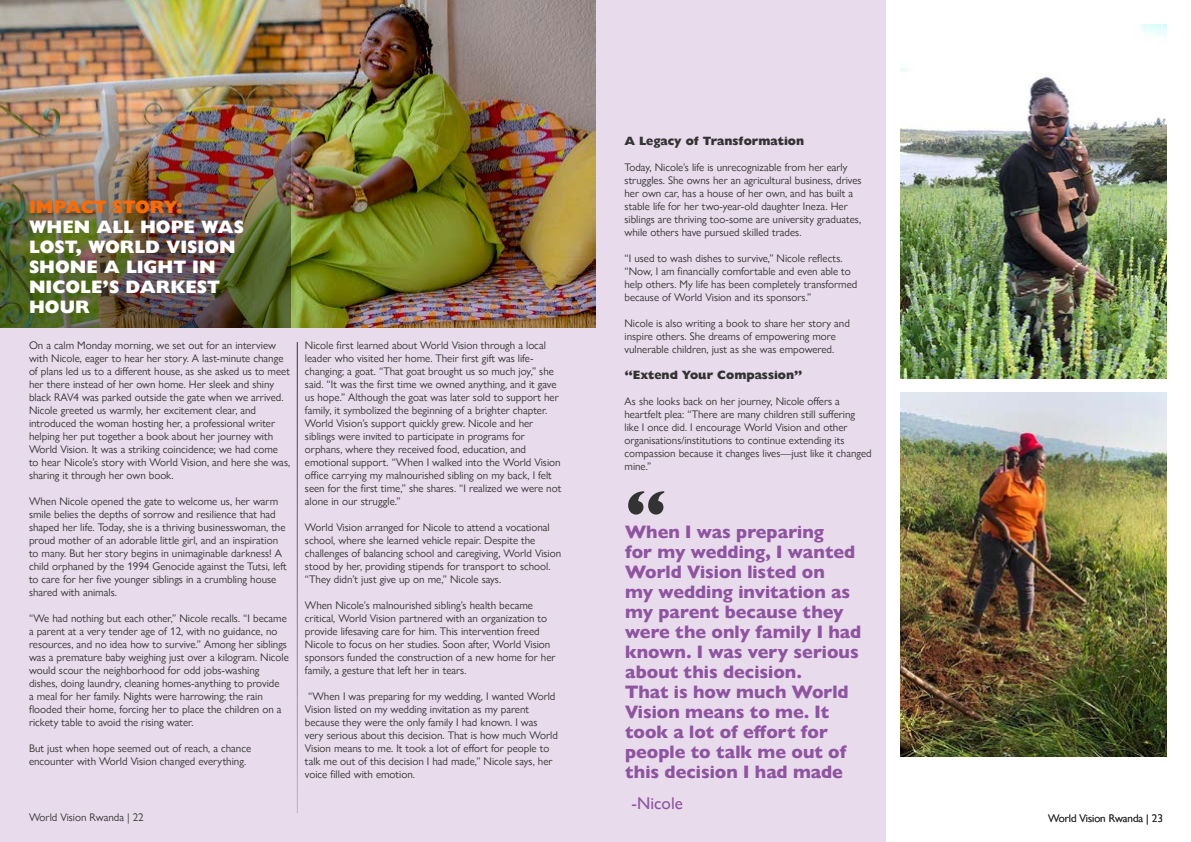
<style>
.page{position:relative;width:1191px;height:842px;background:#fff}
.page>*{position:absolute;margin:0;border:0;box-sizing:border-box;transform-origin:0 0}
.t1{font:800 60px "Gill Sans Nova";color:#333}
.t2{font:800 18px/20px "Gill Sans Nova";color:#8f54a1}
.t3{font:800 18px/20px "Gill Sans Nova";color:#fff}
.t4{font:800 18px "Gill Sans Nova";letter-spacing:-.03em;color:#ff6b00}
.t5{font:500 17px "Gill Sans Nova";color:#8f54a1}
.t6{font:800 12px "Gill Sans Nova";color:#333}
.t7{font:11px/13px "Gill Sans Nova";color:#333}
</style>
<div class="page">
<div style="left:0;top:0;width:886px;height:842px;background:#e8dbeb"></div>
<img style="left:0;top:0;width:595px;height:328px">
<img style="left:0;top:0;width:290px;height:327px">
<hr style="left:297px;top:342px;width:1px;height:471px;background:#000">
<img style="left:900px;top:24px;width:266px;height:354px">
<img style="left:900px;top:392px;width:266px;height:364px">
<h2 class="t4" style="left:29px;top:196px;width:156px">IMPACT STORY:</h2>
<h2 class="t3" style="left:29px;top:217px;width:217px">WHEN ALL HOPE WAS<br>LOST, WORLD VISION<br>SHONE A LIGHT IN<br>NICOLE’S DARKEST<br>HOUR</h2>
<p class="t7" style="left:29px;top:339px;width:263px">On a calm Monday morning, we set out for an interview with Nicole, eager to hear her story. A last-minute change of plans led us to a different house, as she asked us to meet her there instead of her own home. Her sleek and shiny black RAV4 was parked outside the gate when we arrived.<br>Nicole greeted us warmly, her excitement clear, and introduced the woman hosting her, a professional writer helping her put together a book about her journey with World Vision. It was a striking coincidence; we had come<br>to hear Nicole’s story with World Vision, and here she was, sharing it through her own book.</p>
<p class="t7" style="left:29px;top:495px;width:259px">When Nicole opened the gate to welcome us, her warm smile belies the depths of sorrow and resilience that had shaped her life. Today, she is a thriving businesswoman, the proud mother of an adorable little girl, and an inspiration to many. But her story begins in unimaginable darkness! A child orphaned by the 1994 Genocide against the Tutsi, left to care for her five younger siblings in a crumbling house shared with animals.</p>
<p class="t7" style="left:29px;top:612px;width:261px">“We had nothing but each other,” Nicole recalls. “I became a parent at a very tender age of 12, with no guidance, no resources, and no idea how to survive.” Among her siblings was a premature baby weighing just over a kilogram. Nicole would scour the neighborhood for odd jobs-washing dishes, doing laundry, cleaning homes-anything to provide<br>a meal for her family. Nights were harrowing; the rain flooded their home, forcing her to place the children on a rickety table to avoid the rising water.</p>
<p class="t7" style="left:29px;top:742px;width:224px">But just when hope seemed out of reach, a chance encounter with World Vision changed everything.</p>
<p class="t7" style="left:305px;top:339px;width:258px">Nicole first learned about World Vision through a local leader who visited her home. Their first gift was life&shy;changing; a goat. “That goat brought us so much joy,” she said. “It was the first time we owned anything, and it gave us hope.” Although the goat was later sold to support her family, it symbolized the beginning of a brighter chapter.<br>World Vision’s support quickly grew. Nicole and her siblings were invited to participate in programs for orphans, where they received food, education, and emotional support. “When I walked into the World Vision office carrying my malnourished sibling on my back, I felt seen for the first time,” she shares. “I realized we were not alone in our struggle.”</p>
<p class="t7" style="left:305px;top:521px;width:258px">World Vision arranged for Nicole to attend a vocational school, where she learned vehicle repair. Despite the challenges of balancing school and caregiving, World Vision stood by her, providing stipends for transport to school. “They didn’t just give up on me,” Nicole says.</p>
<p class="t7" style="left:305px;top:599px;width:252px">When Nicole’s malnourished sibling’s health became critical, World Vision partnered with an organization to provide lifesaving care for him. This intervention freed Nicole to focus on her studies. Soon after, World Vision sponsors funded the construction of a new home for her family, a gesture that left her in tears.</p>
<p class="t7" style="left:305px;top:690px;width:254px">“When I was preparing for my wedding, I wanted World Vision listed on my wedding invitation as my parent because they were the only family I had known. I was very serious about this decision. That is how much World Vision means to me. It took a lot of effort for people to talk me out of this decision I had made,” Nicole says, her voice filled with emotion.</p>
<p class="t6" style="left:624px;top:133px;width:181px">A Legacy of Transformation</p>
<p class="t7" style="left:624px;top:160px;width:239px">Today, Nicole’s life is unrecognizable from her early struggles. She owns her an agricultural business, drives her own car, has a house of her own, and has built a stable life for her two-year-old daughter Ineza. Her siblings are thriving too-some are university graduates, while others have pursued skilled trades.</p>
<p class="t7" style="left:624px;top:251px;width:234px">“I used to wash dishes to survive,” Nicole reflects. “Now, I am financially comfortable and even able to help others. My life has been completely transformed because of World Vision and its sponsors.”</p>
<p class="t7" style="left:624px;top:316px;width:227px">Nicole is also writing a book to share her story and inspire others. She dreams of empowering more vulnerable children, just as she was empowered.</p>
<p class="t6" style="left:624px;top:367px;width:179px">“Extend Your Compassion”</p>
<p class="t7" style="left:624px;top:394px;width:249px">As she looks back on her journey, Nicole offers a heartfelt plea: “There are many children still suffering like I once did. I encourage World Vision and other organisations/institutions to continue extending its compassion because it changes lives—just like it changed mine.”</p>
<h1 class="t1" style="left:624px;top:474px;width:43px">“</h1>
<p class="t2" style="left:625px;top:522px;width:238px">When I was preparing<br>for my wedding, I wanted<br>World Vision listed on<br>my wedding invitation as my parent because they were the only family I had known. I was very serious about this decision.<br>That is how much World<br>Vision means to me. It took a lot of effort for people to talk me out of this decision I had made</p>
<h3 class="t5" style="left:631px;top:792px;width:53px">-Nicole</h3>
<p class="t7" style="left:29px;top:810px;width:116px">World Vision Rwanda | 22</p>
<p class="t7" style="left:1048px;top:812px;width:116px">World Vision Rwanda | 23</p>
</div>
